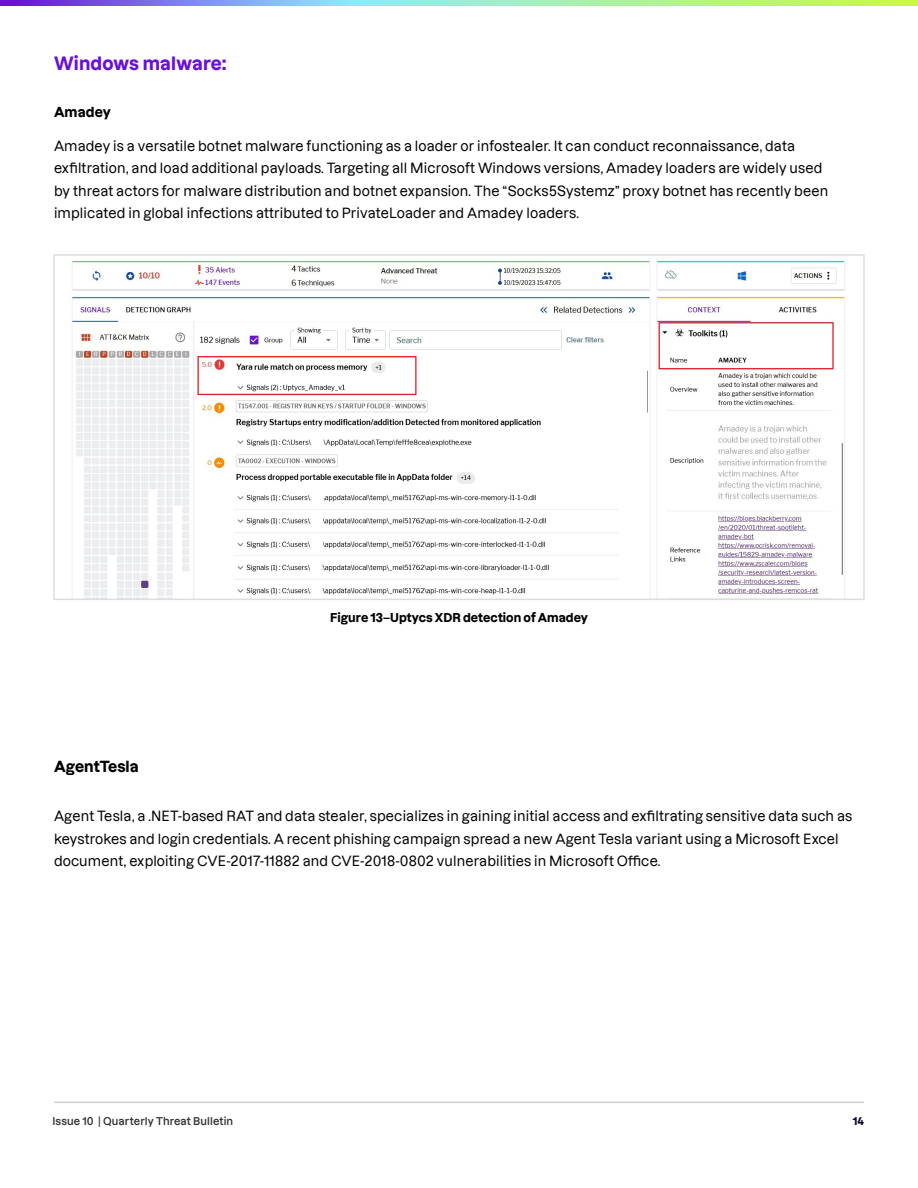
<style>
.page{position:relative;width:918px;height:1188px;background:#fff}
.page>*{position:absolute;margin:0;border:0;box-sizing:border-box;transform-origin:0 0}
.t1{font:700 18px "Dazzed";letter-spacing:.01em;color:#6910d9}
.t2{font:700 15px "Dazzed";color:#000}
.t3{font:500 13.5px/22.5px "Dazzed";letter-spacing:.01em;color:#000}
.t4{font:700 13.5px "Dazzed";letter-spacing:.01em;color:#000}
.t5{font:700 12px "Dazzed";color:#000}
.t6{font:600 10.5px "Dazzed";letter-spacing:.01em;color:#333}
.t7{font:700 10.5px "Dazzed";color:#0b062b}
</style>
<div class="page">
<svg style="left:0;top:0;width:918px;height:5px;background:#9bc4b9"></svg>
<hr style="left:54px;top:1102px;width:810px;height:1px;background:#0b062b">
<img style="left:71px;top:260px;width:774px;height:337px">
<div style="left:53px;top:254px;width:812px;height:346px;border:2px solid #dcddde"></div>
<h1 class="t1" style="left:54px;top:49px;width:174px">Windows malware:</h1>
<p class="t4" style="left:54px;top:101px;width:58px">Amadey</p>
<p class="t3" style="left:54px;top:133px;width:776px">Amadey is a versatile botnet malware functioning as a loader or infostealer. It can conduct reconnaissance, data exfiltration, and load additional payloads. Targeting all Microsoft Windows versions, Amadey loaders are widely used by threat actors for malware distribution and botnet expansion. The “Socks5Systemz” proxy botnet has recently been implicated in global infections attributed to PrivateLoader and Amadey loaders.</p>
<p class="t5" style="left:330px;top:607px;width:259px">Figure 13–Uptycs XDR detection of Amadey</p>
<p class="t2" style="left:54px;top:754px;width:86px">AgentTesla</p>
<p class="t3" style="left:54px;top:803px;width:800px">Agent Tesla, a .NET-based RAT and data stealer, specializes in gaining initial access and exfiltrating sensitive data such as keystrokes and login credentials. A recent phishing campaign spread a new Agent Tesla variant using a Microsoft Excel document, exploiting CVE-2017-11882 and CVE-2018-0802 vulnerabilities in Microsoft Office.</p>
<p class="t6" style="left:52px;top:1112px;width:182px">Issue 10 | Quarterly Threat Bulletin</p>
<p class="t7" style="left:853px;top:1112px;width:13px">14</p>
</div>
